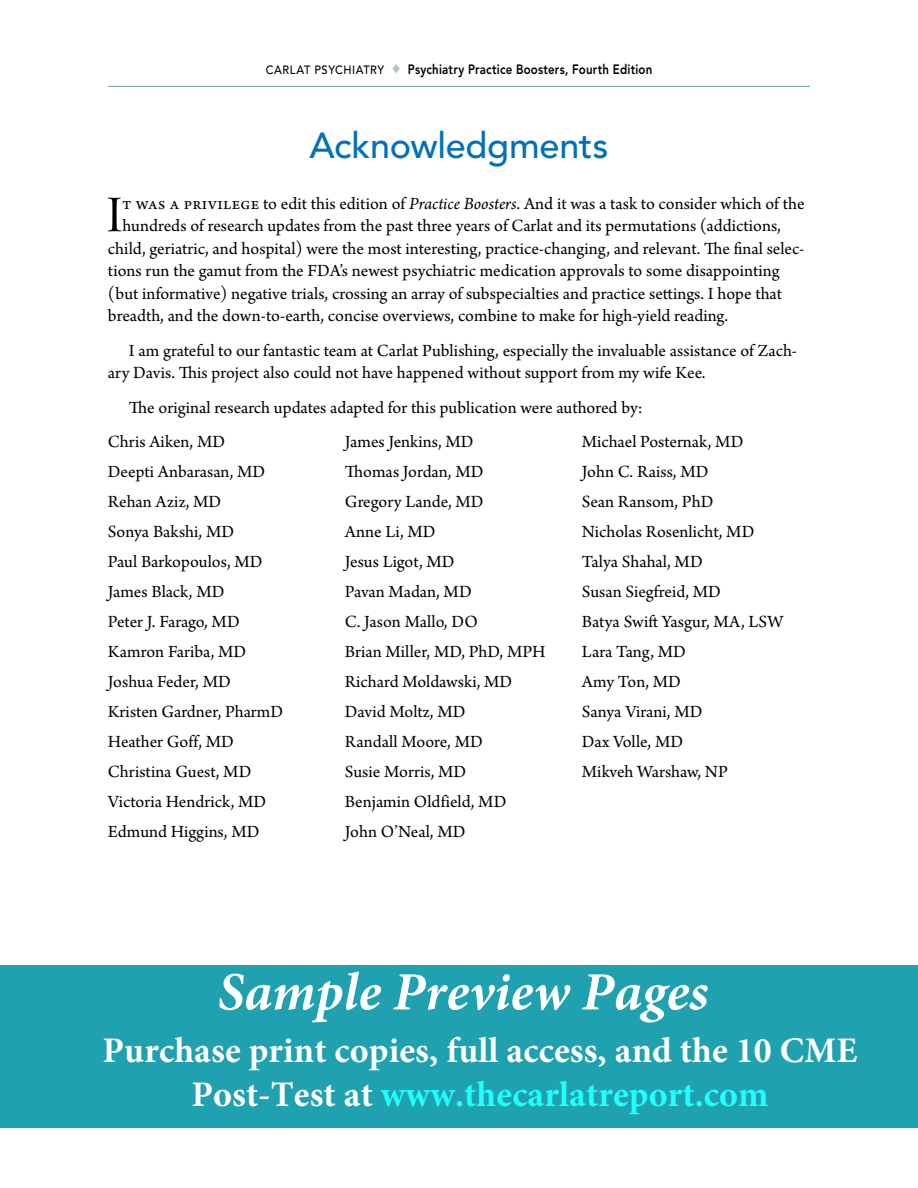
<style>
.page{position:relative;width:918px;height:1188px;background:#fff}
.page>*{position:absolute;margin:0;border:0;box-sizing:border-box;transform-origin:0 0}
.P1_2-line{font:54.75px "Arno Pro Display";color:#000}
.t1{font:italic 700 54px "Minion Pro";color:#fff}
.t2{font:700 36px/43.2px "Minion Pro";letter-spacing:.005em;color:#fff;text-align:center}
.T-FM{font:500 36px "Avenir LT Std";letter-spacing:-.005em;color:#0071b9}
.P1_2-line-2{font:18px/22.5px "Arno Pro";letter-spacing:.02em;color:#000}
.List_3col{font:18px "Arno Pro";color:#000}
.t3{font:800 13.5px "Avenir LT Std";letter-spacing:.015em;color:#000;scale:.85 1}
.s1{font-weight:500;font-size:12px}
.s2{font-family:"Universal Std Newswith Comm Pi";font-weight:400;font-size:12.75px;color:#b3c7ba}
.s3{font-style:italic}
.s4{color:#21ffff}
</style>
<div class="page">
<hr style="left:108px;top:86px;width:702px;height:1px;background:#71a087">
<div style="left:0;top:965px;width:918px;height:162px;background:#20a1af"></div>
<p class="t3" style="left:266px;top:62px;width:456px"><span class="s1">CARLAT PSYCHIATRY</span> <span class="s2">♦</span> Psychiatry Practice Boosters, Fourth Edition</p>
<p class="T-FM" style="left:310px;top:124px;width:300px">Acknowledgments</p>
<p class="P1_2-line" style="left:107px;top:185px;width:17px">I</p>
<p class="P1_2-line-2" style="left:122px;top:193px;width:684px">t was a privilege to edit this edition of <span class="s3">Practice Boosters</span>. And it was a task to consider which of the</p>
<p class="P1_2-line-2" style="left:122px;top:216px;width:660px">hundreds of research updates from the past three years of Carlat and its permutations (addictions,</p>
<p class="P1_2-line-2" style="left:108px;top:238px;width:698px">child, geriatric, and hospital) were the most interesting, practice-changing, and relevant. The final selec-</p>
<p class="P1_2-line-2" style="left:108px;top:261px;width:673px">tions run the gamut from the FDA’s newest psychiatric medication approvals to some disappointing</p>
<p class="P1_2-line-2" style="left:108px;top:283px;width:676px">(but informative) negative trials, crossing an array of subspecialties and practice settings. I hope that</p>
<p class="P1_2-line-2" style="left:108px;top:306px;width:622px">breadth, and the down-to-earth, concise overviews, combine to make for high-yield reading.</p>
<p class="P1_2-line-2" style="left:108px;top:340px;width:691px;text-indent:21px">I am grateful to our fantastic team at Carlat Publishing, especially the invaluable assistance of Zach&shy;ary Davis. This project also could not have happened without support from my wife Kee.</p>
<p class="P1_2-line-2" style="left:129px;top:397px;width:515px">The original research updates adapted for this publication were authored by:</p>
<p class="List_3col" style="left:108px;top:432px;width:119px">Chris Aiken, MD</p>
<p class="List_3col" style="left:108px;top:462px;width:159px">Deepti Anbarasan, MD</p>
<p class="List_3col" style="left:108px;top:492px;width:115px">Rehan Aziz, MD</p>
<p class="List_3col" style="left:108px;top:522px;width:128px">Sonya Bakshi, MD</p>
<p class="List_3col" style="left:108px;top:552px;width:156px">Paul Barkopoulos, MD</p>
<p class="List_3col" style="left:108px;top:582px;width:118px">James Black, MD</p>
<p class="List_3col" style="left:108px;top:612px;width:133px">Peter J. Farago, MD</p>
<p class="List_3col" style="left:108px;top:642px;width:140px">Kamron Fariba, MD</p>
<p class="List_3col" style="left:108px;top:672px;width:124px">Joshua Feder, MD</p>
<p class="List_3col" style="left:108px;top:702px;width:177px">Kristen Gardner, PharmD</p>
<p class="List_3col" style="left:108px;top:732px;width:128px">Heather Goff, MD</p>
<p class="List_3col" style="left:108px;top:762px;width:145px">Christina Guest, MD</p>
<p class="List_3col" style="left:108px;top:792px;width:160px">Victoria Hendrick, MD</p>
<p class="List_3col" style="left:108px;top:822px;width:153px">Edmund Higgins, MD</p>
<p class="List_3col" style="left:345px;top:432px;width:130px">James Jenkins, MD</p>
<p class="List_3col" style="left:345px;top:462px;width:140px">Thomas Jordan, MD</p>
<p class="List_3col" style="left:345px;top:492px;width:140px">Gregory Lande, MD</p>
<p class="List_3col" style="left:345px;top:522px;width:92px">Anne Li, MD</p>
<p class="List_3col" style="left:345px;top:552px;width:111px">Jesus Ligot, MD</p>
<p class="List_3col" style="left:345px;top:582px;width:128px">Pavan Madan, MD</p>
<p class="List_3col" style="left:345px;top:612px;width:134px">C. Jason Mallo, DO</p>
<p class="List_3col" style="left:345px;top:642px;width:202px">Brian Miller, MD, PhD, MPH</p>
<p class="List_3col" style="left:345px;top:672px;width:169px">Richard Moldawski, MD</p>
<p class="List_3col" style="left:345px;top:702px;width:122px">David Moltz, MD</p>
<p class="List_3col" style="left:345px;top:732px;width:139px">Randall Moore, MD</p>
<p class="List_3col" style="left:345px;top:762px;width:123px">Susie Morris, MD</p>
<p class="List_3col" style="left:345px;top:792px;width:163px">Benjamin Oldfield, MD</p>
<p class="List_3col" style="left:345px;top:822px;width:122px">John O’Neal, MD</p>
<p class="List_3col" style="left:582px;top:432px;width:163px">Michael Posternak, MD</p>
<p class="List_3col" style="left:582px;top:462px;width:128px">John C. Raiss, MD</p>
<p class="List_3col" style="left:582px;top:492px;width:133px">Sean Ransom, PhD</p>
<p class="List_3col" style="left:582px;top:522px;width:174px">Nicholas Rosenlicht, MD</p>
<p class="List_3col" style="left:582px;top:552px;width:122px">Talya Shahal, MD</p>
<p class="List_3col" style="left:582px;top:582px;width:141px">Susan Siegfreid, MD</p>
<p class="List_3col" style="left:582px;top:612px;width:203px">Batya Swift Yasgur, MA, LSW</p>
<p class="List_3col" style="left:582px;top:642px;width:106px">Lara Tang, MD</p>
<p class="List_3col" style="left:582px;top:672px;width:101px">Amy Ton, MD</p>
<p class="List_3col" style="left:582px;top:702px;width:122px">Sanya Virani, MD</p>
<p class="List_3col" style="left:582px;top:732px;width:103px">Dax Volle, MD</p>
<p class="List_3col" style="left:582px;top:762px;width:148px">Mikveh Warshaw, NP</p>
<h2 class="t1" style="left:218px;top:959px;width:492px">Sample Preview Pages</h2>
<h3 class="t2" style="left:103px;top:1028px;width:756px">Purchase print copies, full access, and the 10 CME<br>Post-Test at <span class="s4">www.thecarlatreport.com</span></h3>
</div>
